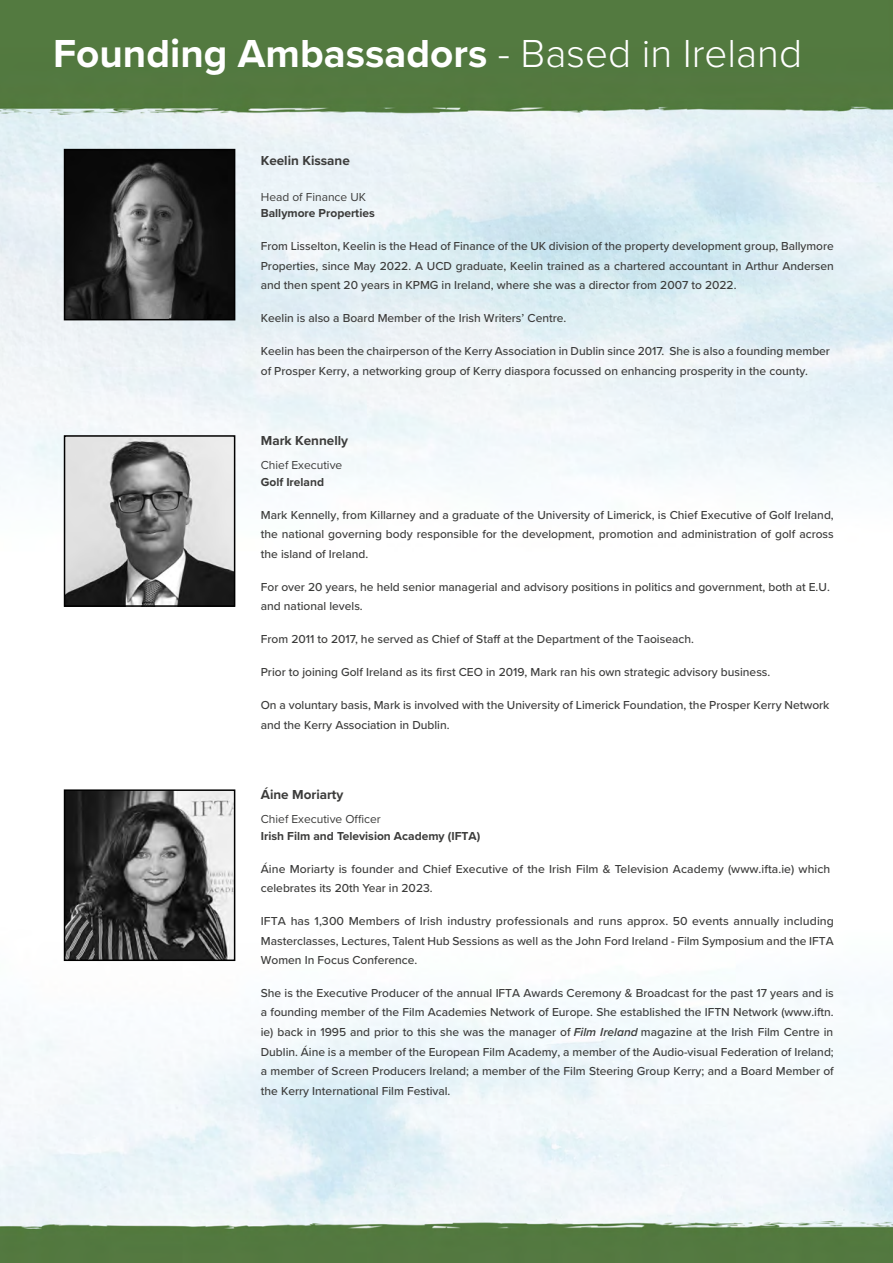
<style>
.page{position:relative;width:893px;height:1263px;background:#fff}
.page>*{position:absolute;margin:0;border:0;box-sizing:border-box;transform-origin:0 0}
.t1{font:700 40.5px "Proxima Nova";color:#fff}
.t2{font:700 13.5px "Proxima Nova";color:#3c3c3b}
.t3{font:500 12px/19.5px "Proxima Nova";color:#3c3c3b;text-align:justify}
.t4{font:700 12px/16.5px "Proxima Nova";color:#3c3c3b}
.t5{font:12px/16.5px "Proxima Nova";color:#3c3c3b}
.s1{font-weight:300}
.s2{font-weight:400}
.s3{font-weight:700}
.s4{font-weight:600;font-style:italic}
</style>
<div class="page">
<img style="left:0;top:0;width:893px;height:1263px">
<img style="left:67px;top:152px;width:165px;height:165px">
<div style="left:64px;top:149px;width:171px;height:171px;border:2px solid #000"></div>
<img style="left:67px;top:438px;width:165px;height:166px">
<div style="left:64px;top:435px;width:171px;height:172px;border:2px solid #000"></div>
<img style="left:67px;top:792px;width:165px;height:166px">
<div style="left:64px;top:789px;width:171px;height:172px;border:2px solid #000"></div>
<p class="t1" style="left:53px;top:24px;width:751px">Founding Ambassadors <span class="s1">- Based in Ireland</span></p>
<p class="t2" style="left:261px;top:150px;width:91px">Keelin Kissane</p>
<p class="t4" style="left:261px;top:188px;width:115px"><span class="s2">Head of Finance UK<br></span>Ballymore Properties</p>
<p class="t3" style="left:261px;top:236px;width:574px">From Lisselton, Keelin is the Head of Finance of the UK division of the property development group, Ballymore Properties, since May 2022. A UCD graduate, Keelin trained as a chartered accountant in Arthur Andersen and then spent 20 years in KPMG in Ireland, where she was a director from 2007 to 2022.</p>
<p class="t3" style="left:261px;top:308px;width:307px">Keelin is also a Board Member of the Irish Writers’ Centre.</p>
<p class="t3" style="left:261px;top:341px;width:571px">Keelin has been the chairperson of the Kerry Association in Dublin since 2017. She is also a founding member of Prosper Kerry, a networking group of Kerry diaspora focussed on enhancing prosperity in the county.</p>
<p class="t2" style="left:261px;top:430px;width:89px">Mark Kennelly</p>
<p class="t5" style="left:261px;top:456px;width:83px">Chief Executive<br><span class="s3">Golf Ireland</span></p>
<p class="t3" style="left:261px;top:504px;width:574px">Mark Kennelly, from Killarney and a graduate of the University of Limerick, is Chief Executive of Golf Ireland, the national governing body responsible for the development, promotion and administration of golf across the island of Ireland.</p>
<p class="t3" style="left:261px;top:576px;width:571px">For over 20 years, he held senior managerial and advisory positions in politics and government, both at E.U. and national levels.</p>
<p class="t3" style="left:261px;top:629px;width:435px">From 2011 to 2017, he served as Chief of Staff at the Department of the Taoiseach.</p>
<p class="t3" style="left:261px;top:662px;width:511px">Prior to joining Golf Ireland as its first CEO in 2019, Mark ran his own strategic advisory business.</p>
<p class="t3" style="left:261px;top:695px;width:570px">On a voluntary basis, Mark is involved with the University of Limerick Foundation, the Prosper Kerry Network and the Kerry Association in Dublin.</p>
<p class="t2" style="left:261px;top:785px;width:84px">Áine Moriarty</p>
<p class="t4" style="left:261px;top:811px;width:221px"><span class="s2">Chief Executive Officer<br></span>Irish Film and Television Academy (IFTA)</p>
<p class="t3" style="left:261px;top:859px;width:571px">Áine Moriarty is founder and Chief Executive of the Irish Film &amp; Television Academy (www.ifta.ie) which celebrates its 20th Year in 2023.</p>
<p class="t3" style="left:261px;top:911px;width:575px">IFTA has 1,300 Members of Irish industry professionals and runs approx. 50 events annually including Masterclasses, Lectures, Talent Hub Sessions as well as the John Ford Ireland - Film Symposium and the IFTA Women In Focus Conference.</p>
<p class="t3" style="left:261px;top:983px;width:574px">She is the Executive Producer of the annual IFTA Awards Ceremony &amp; Broadcast for the past 17 years and is a founding member of the Film Academies Network of Europe. She established the IFTN Network (www.iftn. ie) back in 1995 and prior to this she was the manager of <span class="s4">Film Ireland</span> magazine at the Irish Film Centre in Dublin. Áine is a member of the European Film Academy, a member of the Audio-visual Federation of Ireland; a member of Screen Producers Ireland; a member of the Film Steering Group Kerry; and a Board Member of the Kerry International Film Festival.</p>
</div>
